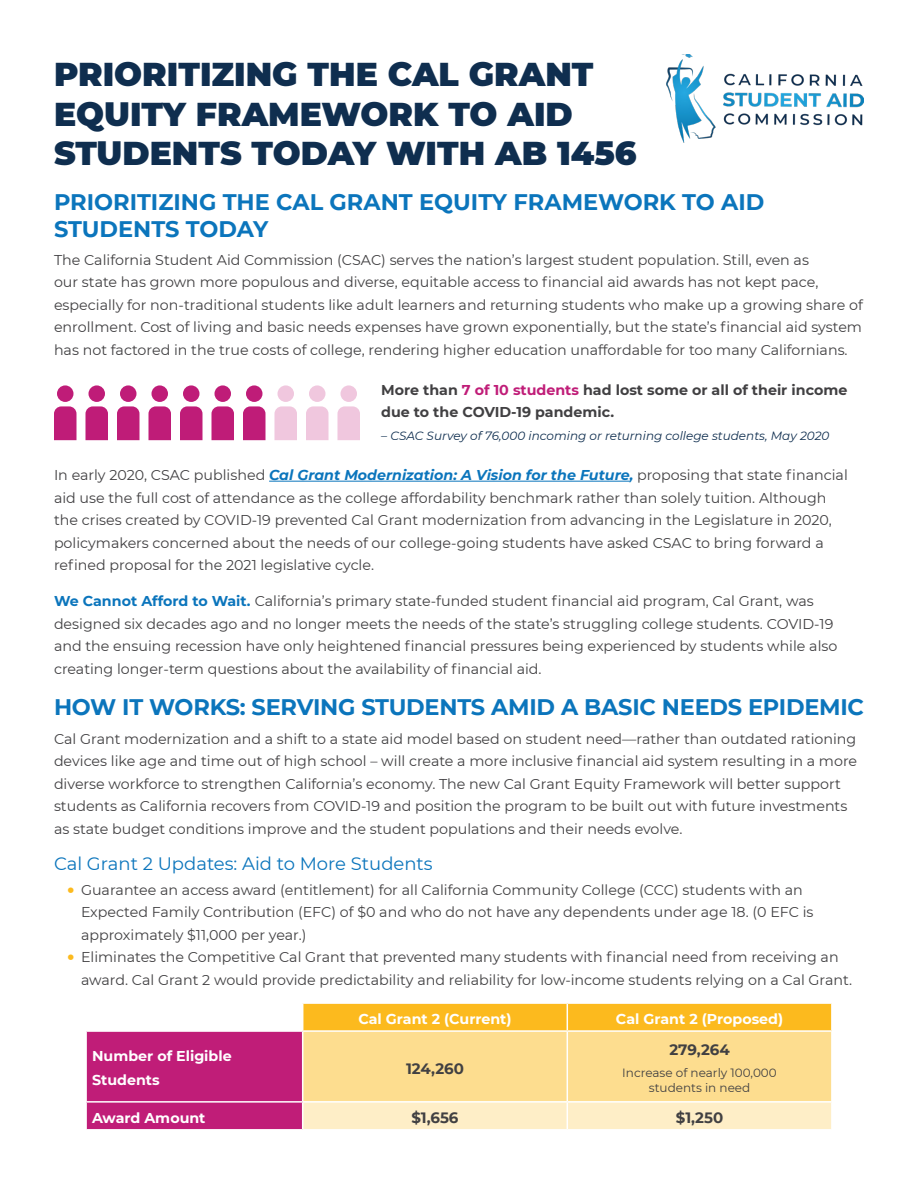
<style>
.page{position:relative;width:918px;height:1188px;background:#fff}
.page>*{position:absolute;margin:0;border:0;box-sizing:border-box;transform-origin:0 0}
.Title_-_Dark_Blue{font:900 33px/39.6px "Montserrat";color:#0f2e4f}
.Heading_2{font:700 22.5px "Montserrat";letter-spacing:-.01em;color:#0b75bc}
.Sub_Header_1{font:18px "Montserrat";color:#0b75bc}
.Body_Copy{font:700 15px "Montserrat";color:#414042}
.Body_Copy-2{font:14.25px/22.5px "Montserrat";color:#414042}
.Bullet_List_-_Yellow{font:14.25px/22.5px "Montserrat";color:#414042}
.Body_Copy-3{font:700 14.25px/22.5px "Montserrat";color:#414042}
.Table_Header_-_White{font:700 14.25px/24px "Montserrat";color:#fff}
.Caption_-_Italics{font:italic 12px "Montserrat";color:#0f2e4f}
.Body_Copy-4{font:12px "Montserrat";color:#414042}
.s1{color:#c01d78}
.s2{font-weight:700;font-style:italic;color:#0b75bc}
.s3{font-weight:700;color:#0b75bc}
.s4{font-weight:900;font-size:16.5px;color:#fcba1e}
</style>
<div class="page">
<img style="left:666px;top:54px;width:198px;height:88px">
<hr style="left:269px;top:481px;width:361px;height:1px;background:#0b75bc">
<svg style="left:86px;top:1004px;width:746px;height:125px;background:#efb28a"></svg>
<hr style="left:302px;top:1032px;width:1px;height:69px;background:#fff">
<hr style="left:303px;top:1101px;width:264px;height:2px;background:#fff">
<hr style="left:567px;top:1101px;width:266px;height:2px;background:#fff">
<hr style="left:85px;top:1004px;width:2px;height:26px;background:#fff">
<hr style="left:831px;top:1004px;width:2px;height:26px;background:#fff">
<hr style="left:85px;top:1032px;width:2px;height:69px;background:#fff">
<hr style="left:831px;top:1032px;width:2px;height:69px;background:#fff">
<hr style="left:85px;top:1103px;width:2px;height:26px;background:#fff">
<hr style="left:831px;top:1103px;width:2px;height:26px;background:#fff">
<svg style="left:86px;top:406px;width:22px;height:34px"></svg>
<div style="left:88px;top:385px;width:17px;height:17px;background:#bf1c78;border-radius:50%"></div>
<svg style="left:117px;top:406px;width:23px;height:34px"></svg>
<div style="left:120px;top:385px;width:16px;height:17px;background:#bf1c78;border-radius:50%"></div>
<svg style="left:54px;top:406px;width:22px;height:34px"></svg>
<div style="left:57px;top:385px;width:17px;height:17px;background:#bf1c78;border-radius:50%"></div>
<svg style="left:180px;top:406px;width:22px;height:34px"></svg>
<div style="left:183px;top:385px;width:17px;height:17px;background:#bf1c78;border-radius:50%"></div>
<svg style="left:212px;top:406px;width:22px;height:34px"></svg>
<div style="left:214px;top:385px;width:17px;height:17px;background:#bf1c78;border-radius:50%"></div>
<svg style="left:148px;top:406px;width:23px;height:34px"></svg>
<div style="left:152px;top:385px;width:16px;height:17px;background:#bf1c78;border-radius:50%"></div>
<svg style="left:243px;top:406px;width:23px;height:34px"></svg>
<div style="left:246px;top:385px;width:16px;height:17px;background:#bf1c78;border-radius:50%"></div>
<svg style="left:306px;top:406px;width:23px;height:34px"></svg>
<div style="left:309px;top:385px;width:16px;height:17px;background:#f0c7de;border-radius:50%"></div>
<svg style="left:338px;top:406px;width:22px;height:34px"></svg>
<div style="left:340px;top:385px;width:17px;height:17px;background:#f0c7de;border-radius:50%"></div>
<svg style="left:274px;top:406px;width:23px;height:34px"></svg>
<div style="left:278px;top:385px;width:16px;height:17px;background:#f0c7de;border-radius:50%"></div>
<p class="Title_-_Dark_Blue" style="left:54px;top:52px;width:584px">PRIORITIZING THE CAL GRANT<br>EQUITY FRAMEWORK TO AID<br>STUDENTS TODAY WITH AB 1456</p>
<p class="Heading_2" style="left:54px;top:186px;width:712px">PRIORITIZING THE CAL GRANT EQUITY FRAMEWORK TO AID</p>
<p class="Heading_2" style="left:54px;top:213px;width:216px">STUDENTS TODAY</p>
<p class="Body_Copy-2" style="left:54px;top:248px;width:810px">The California Student Aid Commission (CSAC) serves the nation’s largest student population. Still, even as<br>our state has grown more populous and diverse, equitable access to financial aid awards has not kept pace, especially for non-traditional students like adult learners and returning students who make up a growing share of enrollment. Cost of living and basic needs expenses have grown exponentially, but the state’s financial aid system has not factored in the true costs of college, rendering higher education unaffordable for too many Californians.</p>
<p class="Body_Copy-3" style="left:381px;top:378px;width:468px">More than <span class="s1">7 of 10 students</span> had lost some or all of their income due to the COVID-19 pandemic.</p>
<p class="Caption_-_Italics" style="left:381px;top:428px;width:450px">– CSAC Survey of 76,000 incoming or returning college students, May 2020</p>
<p class="Body_Copy-2" style="left:54px;top:463px;width:795px">In early 2020, CSAC published <span class="s2">Cal Grant Modernization: A Vision for the Future,</span> proposing that state financial aid use the full cost of attendance as the college affordability benchmark rather than solely tuition. Although the crises created by COVID-19 prevented Cal Grant modernization from advancing in the Legislature in 2020, policymakers concerned about the needs of our college-going students have asked CSAC to bring forward a refined proposal for the 2021 legislative cycle.</p>
<p class="Body_Copy-2" style="left:54px;top:589px;width:785px"><span class="s3">We Cannot Afford to Wait.</span> California’s primary state-funded student financial aid program, Cal Grant, was designed six decades ago and no longer meets the needs of the state’s struggling college students. COVID-19 and the ensuing recession have only heightened financial pressures being experienced by students while also creating longer-term questions about the availability of financial aid.</p>
<p class="Heading_2" style="left:54px;top:691px;width:812px">HOW IT WORKS: SERVING STUDENTS AMID A BASIC NEEDS EPIDEMIC</p>
<p class="Body_Copy-2" style="left:54px;top:727px;width:805px">Cal Grant modernization and a shift to a state aid model based on student need—rather than outdated rationing devices like age and time out of high school – will create a more inclusive financial aid system resulting in a more diverse workforce to strengthen California’s economy. The new Cal Grant Equity Framework will better support students as California recovers from COVID-19 and position the program to be built out with future investments as state budget conditions improve and the student populations and their needs evolve.</p>
<p class="Sub_Header_1" style="left:54px;top:851px;width:380px">Cal Grant 2 Updates: Aid to More Students</p>
<p class="Body_Copy-2" style="left:68px;top:878px;width:737px"><span class="s4">•</span> Guarantee an access award (entitlement) for all California Community College (CCC) students with an</p>
<p class="Bullet_List_-_Yellow" style="left:81px;top:900px;width:734px">Expected Family Contribution (EFC) of $0 and who do not have any dependents under age 18. (0 EFC is approximately $11,000 per year.)</p>
<p class="Body_Copy-2" style="left:68px;top:945px;width:773px"><span class="s4">•</span> Eliminates the Competitive Cal Grant that prevented many students with financial need from receiving an</p>
<p class="Bullet_List_-_Yellow" style="left:81px;top:968px;width:773px">award. Cal Grant 2 would provide predictability and reliability for low-income students relying on a Cal Grant.</p>
<p class="Table_Header_-_White" style="left:92px;top:1044px;width:141px">Number of Eligible<br>Students</p>
<p class="Table_Header_-_White" style="left:358px;top:1006px;width:155px">Cal Grant 2 (Current)</p>
<p class="Table_Header_-_White" style="left:616px;top:1006px;width:169px">Cal Grant 2 (Proposed)</p>
<p class="Body_Copy" style="left:406px;top:1058px;width:59px">124,260</p>
<p class="Body_Copy" style="left:669px;top:1039px;width:62px">279,264</p>
<p class="Body_Copy-4" style="left:622px;top:1065px;width:156px">Increase of nearly 100,000</p>
<p class="Body_Copy-4" style="left:649px;top:1080px;width:103px">students in need</p>
<p class="Table_Header_-_White" style="left:92px;top:1105px;width:115px">Award Amount</p>
<p class="Body_Copy" style="left:411px;top:1107px;width:49px">$1,656</p>
<p class="Body_Copy" style="left:676px;top:1107px;width:49px">$1,250</p>
</div>
